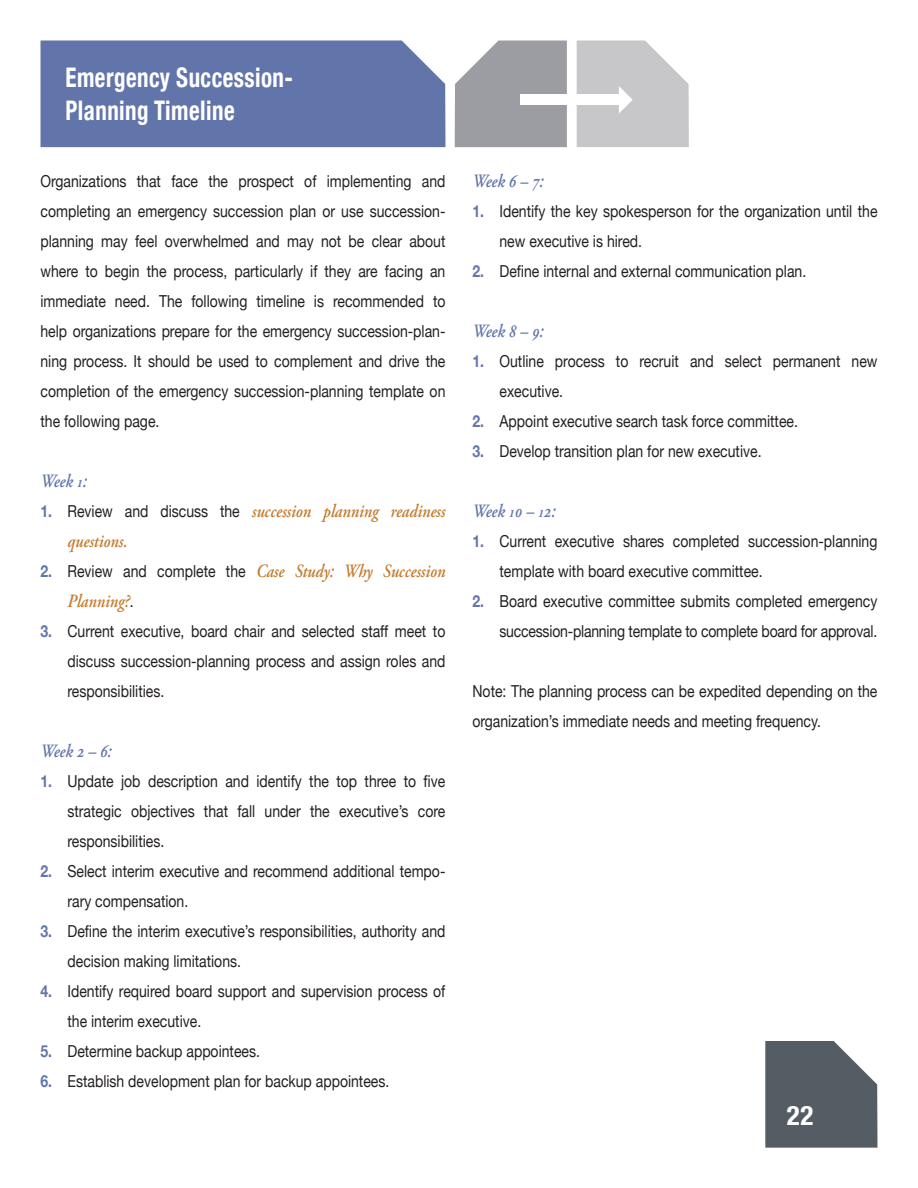
<style>
.page{position:relative;width:918px;height:1188px;background:#fff}
.page>*{position:absolute;margin:0;border:0;box-sizing:border-box;transform-origin:0 0}
.t1{font:700 condensed 27px "Helvetica Neue";letter-spacing:.02em;color:#fff;scale:.85 1}
.t2{font:700 condensed 27px "Helvetica Neue";letter-spacing:.02em;color:#fff}
.t3{font:italic 600 18.75px/30px "Adobe Garamond Pro";color:#c37b2e;scale:.85 1}
.t4{font:italic 600 18.75px "Adobe Garamond Pro";color:#6275ab;scale:.85 1}
.t5{font:16.5px/30px "Helvetica Neue";color:#231f20;scale:.85 1}
.s1{font-family:"Helvetica Neue";font-weight:700;font-style:normal;font-size:16.5px;color:#6275ab}
.s2{font-family:"Helvetica Neue";font-weight:400;font-style:normal;font-size:16.5px;color:#231f20}
.s3{font-weight:700;color:#6275ab}
</style>
<div class="page">
<svg style="left:765px;top:1041px;width:113px;height:107px"></svg>
<div style="left:40px;top:40px;width:406px;height:107px;background:#6275ab"></div>
<svg style="left:455px;top:40px;width:112px;height:107px"></svg>
<svg style="left:577px;top:40px;width:112px;height:107px"></svg>
<div style="left:520px;top:94px;width:48px;height:11px;background:#fff"></div>
<p class="t1" style="left:66px;top:61px;width:269px">Emergency Succession-</p>
<p class="t1" style="left:66px;top:94px;width:200px">Planning Timeline</p>
<p class="t5" style="left:40px;top:166px;width:478px;text-align:justify">Organizations that face the prospect of implementing and completing an emergency succession plan or use succession&shy;planning may feel overwhelmed and may not be clear about where to begin the process, particularly if they are facing an immediate need. The following timeline is recommended to help organizations prepare for the emergency succession-plan&shy;ning process. It should be used to complement and drive the completion of the emergency succession-planning template on the following page.</p>
<p class="t4" style="left:40px;top:470px;width:56px">Week 1:</p>
<p class="t3" style="left:67px;top:497px;width:446px;text-indent:-27px"><span class="s1">1.</span> <span class="s2">Review and discuss the</span> succession planning readiness questions.</p>
<p class="t3" style="left:67px;top:557px;width:446px;text-indent:-27px"><span class="s1">2.</span> <span class="s2">Review and complete the</span> Case Study: Why Succession<br>Planning?<span class="s2">.</span></p>
<p class="t5" style="left:67px;top:616px;width:446px;text-align:justify;text-indent:-27px"><span class="s3">3.</span> Current executive, board chair and selected staff meet to discuss succession-planning process and assign roles and responsibilities.</p>
<p class="t4" style="left:40px;top:740px;width:85px">Week 2 – 6:</p>
<p class="t5" style="left:67px;top:766px;width:446px;text-align:justify;text-indent:-27px"><span class="s3">1.</span> Update job description and identify the top three to five strategic objectives that fall under the executive’s core responsibilities.</p>
<p class="t5" style="left:67px;top:856px;width:446px;text-indent:-27px"><span class="s3">2.</span> Select interim executive and recommend additional tempo&shy;rary compensation.</p>
<p class="t5" style="left:67px;top:916px;width:446px;text-indent:-27px"><span class="s3">3.</span> Define the interim executive’s responsibilities, authority and decision making limitations.</p>
<p class="t5" style="left:67px;top:976px;width:446px;text-indent:-27px"><span class="s3">4.</span> Identify required board support and supervision process of the interim executive.</p>
<p class="t5" style="left:40px;top:1036px;width:260px"><span class="s3">5.</span> Determine backup appointees.</p>
<p class="t5" style="left:40px;top:1066px;width:412px"><span class="s3">6.</span> Establish development plan for backup appointees.</p>
<p class="t4" style="left:472px;top:170px;width:85px">Week 6 – 7:</p>
<p class="t5" style="left:499px;top:196px;width:446px;text-indent:-27px"><span class="s3">1.</span> Identify the key spokesperson for the organization until the new executive is hired.</p>
<p class="t5" style="left:472px;top:256px;width:394px"><span class="s3">2.</span> Define internal and external communication plan.</p>
<p class="t4" style="left:472px;top:320px;width:85px">Week 8 – 9:</p>
<p class="t5" style="left:499px;top:346px;width:446px;text-indent:-27px"><span class="s3">1.</span> Outline process to recruit and select permanent new executive.</p>
<p class="t5" style="left:472px;top:406px;width:384px"><span class="s3">2.</span> Appoint executive search task force committee.</p>
<p class="t5" style="left:472px;top:436px;width:342px"><span class="s3">3.</span> Develop transition plan for new executive.</p>
<p class="t4" style="left:472px;top:500px;width:99px">Week 10 – 12:</p>
<p class="t5" style="left:499px;top:526px;width:446px;text-indent:-27px"><span class="s3">1.</span> Current executive shares completed succession-planning template with board executive committee.</p>
<p class="t5" style="left:472px;top:586px;width:478px;text-align:right"><span class="s3">2.</span> Board executive committee submits completed emergency succession-planning template to complete board for approval.</p>
<p class="t5" style="left:472px;top:676px;width:478px">Note: The planning process can be expedited depending on the organization’s immediate needs and meeting frequency.</p>
<p class="t2" style="left:787px;top:1099px;width:28px">22</p>
</div>
